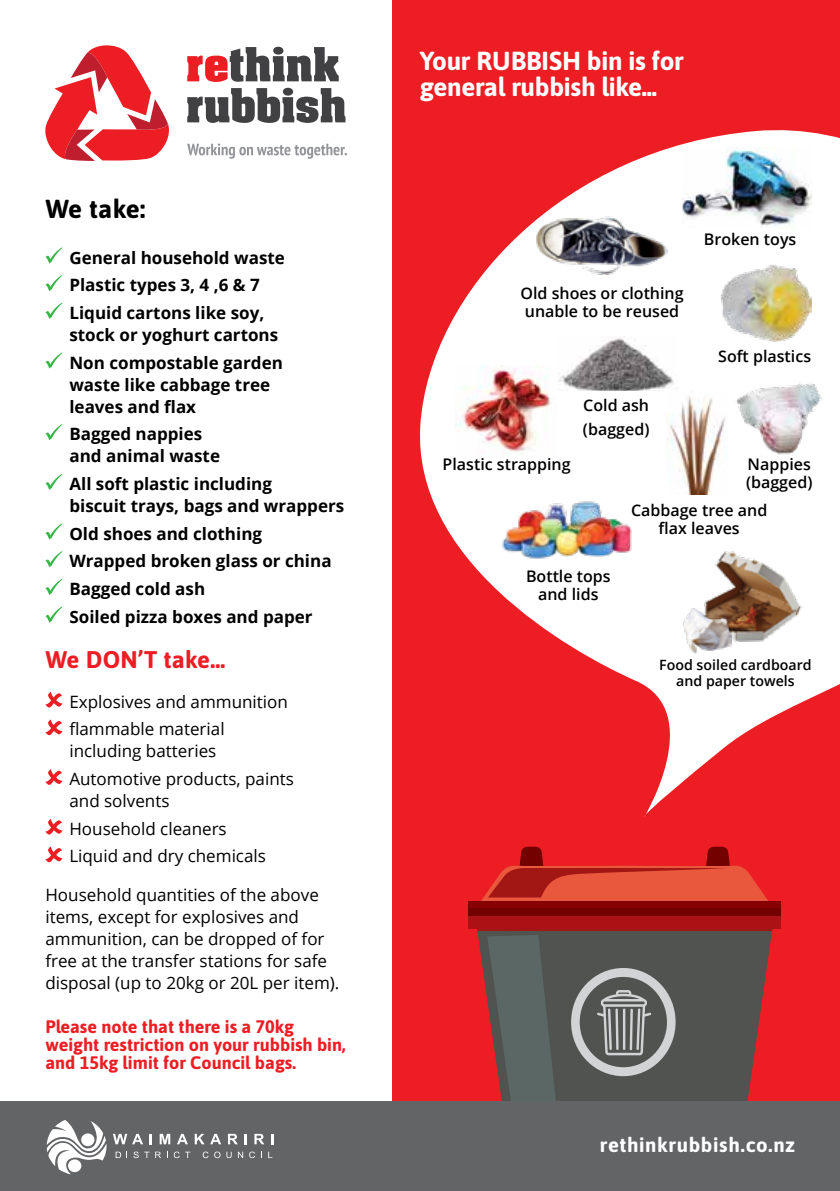
<style>
.page{position:relative;width:840px;height:1191px;background:#fff}
.page>*{position:absolute;margin:0;border:0;box-sizing:border-box;transform-origin:0 0}
.t1{font:700 26px/26px "Asap";letter-spacing:-.01em;color:#fff}
.t2{font:700 26px "Asap";letter-spacing:-.005em;color:#000}
.t3{font:700 24px "Asap";letter-spacing:.01em;color:#ed1d24}
.t4{font:700 20.4px "Asap";letter-spacing:.03em;color:#fff}
.t5{font:700 18px/18px "Asap";color:#ed1d24}
.t6{font:700 17px/27.6px "Open Sans";color:#000}
.t7{font:17px/27.6px "Open Sans";color:#000}
.t8{font:600 16px/18px "Open Sans";color:#000}
.t9{font:600 14.2px/16px "Open Sans";color:#000;text-align:center}
</style>
<div class="page">
<div style="left:392px;top:0;width:447px;height:1191px;background:#ed1d24"></div>
<div style="left:468px;top:901px;width:312px;height:28px;background:#720100"></div>
<div style="left:468px;top:916px;width:312px;height:13px;background:#ab1115"></div>
<svg style="left:469px;top:846px;width:311px;height:62px"></svg>
<svg style="left:477px;top:929px;width:295px;height:172px;background:#695a59"></svg>
<svg style="left:420px;top:130px;width:419px;height:687px;fill:#fff"></svg>
<svg style="left:45px;top:247px;width:17px;height:16px"></svg>
<svg style="left:45px;top:275px;width:17px;height:16px"></svg>
<svg style="left:45px;top:303px;width:17px;height:16px"></svg>
<svg style="left:45px;top:352px;width:17px;height:16px"></svg>
<svg style="left:45px;top:424px;width:17px;height:16px"></svg>
<svg style="left:45px;top:474px;width:17px;height:16px"></svg>
<svg style="left:45px;top:523px;width:17px;height:16px"></svg>
<svg style="left:45px;top:551px;width:17px;height:16px"></svg>
<svg style="left:45px;top:579px;width:17px;height:16px"></svg>
<svg style="left:45px;top:606px;width:17px;height:16px"></svg>
<svg style="left:45px;top:691px;width:17px;height:16px"></svg>
<svg style="left:45px;top:719px;width:17px;height:16px"></svg>
<svg style="left:45px;top:769px;width:17px;height:16px"></svg>
<svg style="left:45px;top:819px;width:17px;height:15px"></svg>
<svg style="left:45px;top:846px;width:17px;height:16px"></svg>
<div style="left:0;top:1101px;width:839px;height:90px;background:#636466"></div>
<svg style="left:47px;top:1120px;width:59px;height:54px"></svg>
<div style="left:81px;top:1133px;width:13px;height:13px;background:#fff;border-radius:50%"></div>
<div style="left:68px;top:1159px;width:13px;height:13px;background:#fff;border-radius:50%"></div>
<svg style="left:116px;top:1151px;width:11px;height:7px"></svg>
<svg style="left:133px;top:1151px;width:16px;height:7px"></svg>
<svg style="left:155px;top:1151px;width:6px;height:7px"></svg>
<svg style="left:174px;top:1151px;width:5px;height:7px"></svg>
<svg style="left:185px;top:1151px;width:5px;height:7px"></svg>
<svg style="left:202px;top:1151px;width:6px;height:7px"></svg>
<svg style="left:214px;top:1151px;width:6px;height:7px"></svg>
<svg style="left:226px;top:1151px;width:5px;height:7px"></svg>
<svg style="left:238px;top:1151px;width:5px;height:7px"></svg>
<svg style="left:249px;top:1151px;width:6px;height:7px"></svg>
<svg style="left:268px;top:1151px;width:4px;height:7px"></svg>
<svg style="left:113px;top:1133px;width:30px;height:11px"></svg>
<svg style="left:150px;top:1134px;width:2px;height:10px"></svg>
<svg style="left:159px;top:1133px;width:11px;height:11px"></svg>
<svg style="left:177px;top:1133px;width:11px;height:11px"></svg>
<svg style="left:195px;top:1133px;width:9px;height:11px"></svg>
<svg style="left:210px;top:1133px;width:11px;height:11px"></svg>
<svg style="left:228px;top:1133px;width:10px;height:11px"></svg>
<svg style="left:244px;top:1134px;width:2px;height:10px"></svg>
<svg style="left:254px;top:1133px;width:10px;height:11px"></svg>
<svg style="left:271px;top:1134px;width:2px;height:10px"></svg>
<img style="left:681px;top:147px;width:130px;height:82px">
<img style="left:666px;top:391px;width:61px;height:103px">
<img style="left:557px;top:336px;width:120px;height:54px">
<img style="left:730px;top:377px;width:90px;height:79px">
<img style="left:720px;top:264px;width:90px;height:77px">
<img style="left:455px;top:365px;width:102px;height:92px">
<img style="left:532px;top:214px;width:135px;height:62px">
<img style="left:498px;top:498px;width:140px;height:64px">
<svg style="left:187px;top:47px;width:151px;height:35px"></svg>
<svg style="left:187px;top:88px;width:158px;height:35px"></svg>
<svg style="left:45px;top:45px;width:124px;height:116px"></svg>
<svg style="left:187px;top:143px;width:160px;height:16px"></svg>
<img style="left:699px;top:551px;width:103px;height:92px">
<img style="left:681px;top:607px;width:50px;height:48px">
<h1 class="t2" style="left:45px;top:190px;width:101px">We take:</h1>
<p class="t6" style="left:69px;top:243px;width:217px">General household waste<br>Plastic types 3, 4 ,6 &amp; 7<br>Liquid cartons like soy,</p>
<p class="t6" style="left:69px;top:320px;width:215px">stock or yoghurt cartons<br>Non compostable garden</p>
<p class="t6" style="left:69px;top:373px;width:202px;line-height:22px">waste like cabbage tree leaves and flax</p>
<p class="t6" style="left:69px;top:422px;width:152px;line-height:22px">Bagged nappies and animal waste</p>
<p class="t6" style="left:69px;top:472px;width:276px;line-height:22px">All soft plastic including<br>biscuit trays, bags and wrappers</p>
<p class="t6" style="left:69px;top:519px;width:263px">Old shoes and clothing<br>Wrapped broken glass or china<br>Bagged cold ash<br>Soiled pizza boxes and paper</p>
<h2 class="t3" style="left:45px;top:643px;width:181px">We DON’T take…</h2>
<p class="t7" style="left:69px;top:687px;width:220px">Explosives and ammunition flammable material</p>
<p class="t7" style="left:69px;top:737px;width:226px">including batteries<br>Automotive products, paints</p>
<p class="t7" style="left:69px;top:786px;width:198px">and solvents<br>Household cleaners<br>Liquid and dry chemicals</p>
<p class="t7" style="left:45px;top:883px;width:295px;line-height:22px">Household quantities of the above items, except for explosives and ammunition, can be dropped of for free at the transfer stations for safe disposal (up to 20kg or 20L per item).</p>
<p class="t5" style="left:45px;top:1016px;width:301px">Please note that there is a 70kg weight restriction on your rubbish bin, and 15kg limit for Council bags.</p>
<h1 class="t1" style="left:420px;top:46px;width:265px">Your RUBBISH bin is for general rubbish like...</h1>
<p class="t8" style="left:520px;top:284px;width:165px">Old shoes or clothing unable to be reused</p>
<p class="t8" style="left:442px;top:455px;width:129px">Plastic strapping</p>
<p class="t8" style="left:582px;top:392px;width:68px;line-height:24.8px">Cold ash (bagged)</p>
<p class="t8" style="left:703px;top:230px;width:94px">Broken toys</p>
<p class="t8" style="left:717px;top:347px;width:94px">Soft plastics</p>
<p class="t8" style="left:745px;top:455px;width:68px">Nappies (bagged)</p>
<p class="t8" style="left:525px;top:567px;width:86px;text-align:center">Bottle tops and lids</p>
<p class="t8" style="left:630px;top:501px;width:138px;text-align:center">Cabbage tree and flax leaves</p>
<p class="t9" style="left:659px;top:656px;width:154px">Food soiled cardboard and paper towels</p>
<p class="t4" style="left:599px;top:1130px;width:197px">rethinkrubbish.co.nz</p>
</div>
